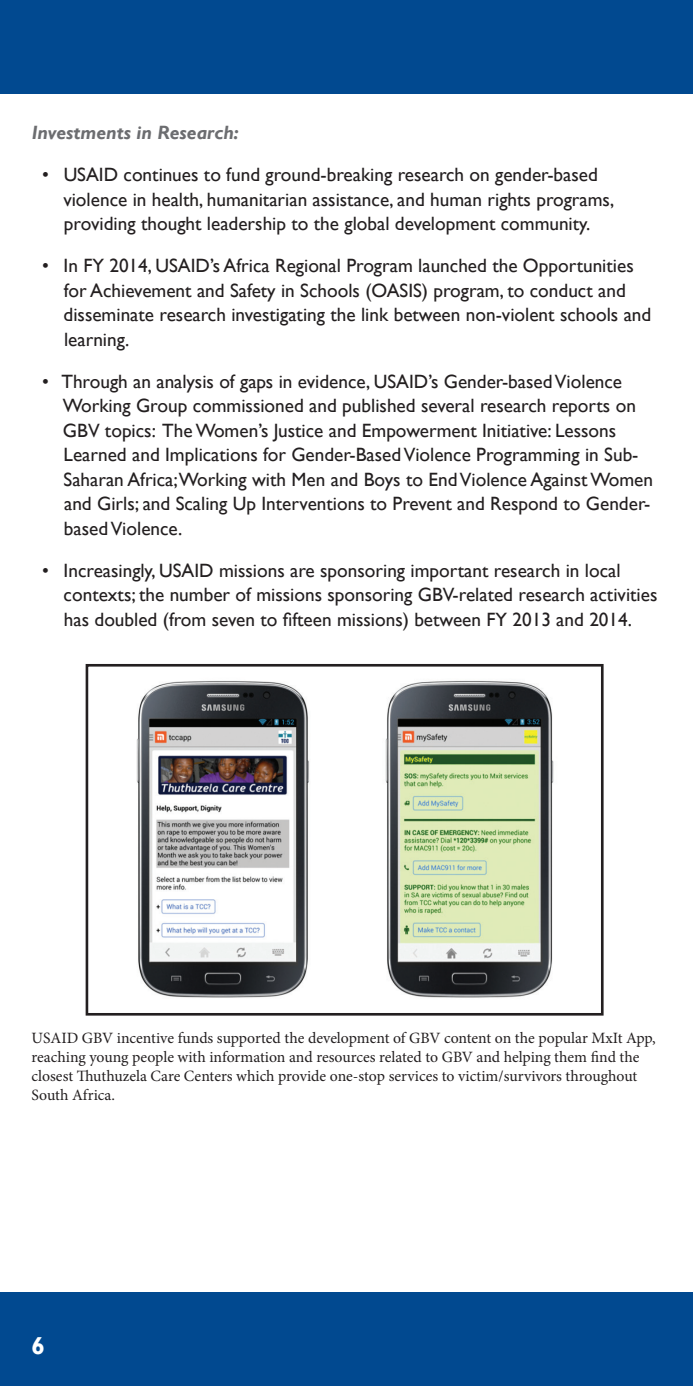
<style>
.page{position:relative;width:693px;height:1386px;background:#fff}
.page>*{position:absolute;margin:0;border:0;box-sizing:border-box;transform-origin:0 0}
.t1{font:700 24.5px "Gill Sans";color:#fff}
.t2{font:19.25px/24.5px "Gill Sans";color:#231f20}
.t3{font:italic 700 19.25px "Gill Sans";color:#6c6d70}
.t4{font:15.75px/18.9px "Minion Pro";letter-spacing:-.005em;color:#231f20}
</style>
<div class="page">
<div style="left:0;top:0;width:693px;height:94px;background:#014990"></div>
<div style="left:0;top:1292px;width:693px;height:94px;background:#014990"></div>
<div style="left:86px;top:664px;width:518px;height:352px;border:3px solid #231f20"></div>
<img style="left:136px;top:681px;width:174px;height:317px">
<img style="left:385px;top:680px;width:169px;height:318px">
<p class="t3" style="left:32px;top:122px;width:209px">Investments in Research:</p>
<p class="t2" style="left:63px;top:163px;width:552px;text-indent:-21px">• USAID continues to fund ground-breaking research on gender-based violence in health, humanitarian assistance, and human rights programs, providing thought leadership to the global development community.</p>
<p class="t2" style="left:64px;top:254px;width:589px;text-indent:-21px">• In FY 2014, USAID’s Africa Regional Program launched the Opportunities for Achievement and Safety in Schools (OASIS) program, to conduct and disseminate research investigating the link between non-violent schools and learning.</p>
<p class="t2" style="left:63px;top:369px;width:592px;text-indent:-21px">• Through an analysis of gaps in evidence, USAID’s Gender-based Violence Working Group commissioned and published several research reports on GBV topics: The Women’s Justice and Empowerment Initiative: Lessons Learned and Implications for Gender-Based Violence Programming in Sub-Saharan Africa;Working with Men and Boys to End Violence Against Women and Girls; and Scaling Up Interventions to Prevent and Respond to Gender&shy;based Violence.</p>
<p class="t2" style="left:64px;top:558px;width:595px;text-indent:-21px">• Increasingly, USAID missions are sponsoring important research in local contexts; the number of missions sponsoring GBV-related research activities has doubled (from seven to fifteen missions) between FY 2013 and 2014.</p>
<p class="t4" style="left:32px;top:1029px;width:626px">USAID GBV incentive funds supported the development of GBV content on the popular MxIt App, reaching young people with information and resources related to GBV and helping them find the closest Thuthuzela Care Centers which provide one-stop services to victim/survivors throughout South Africa.</p>
<p class="t1" style="left:32px;top:1331px;width:15px">6</p>
</div>
